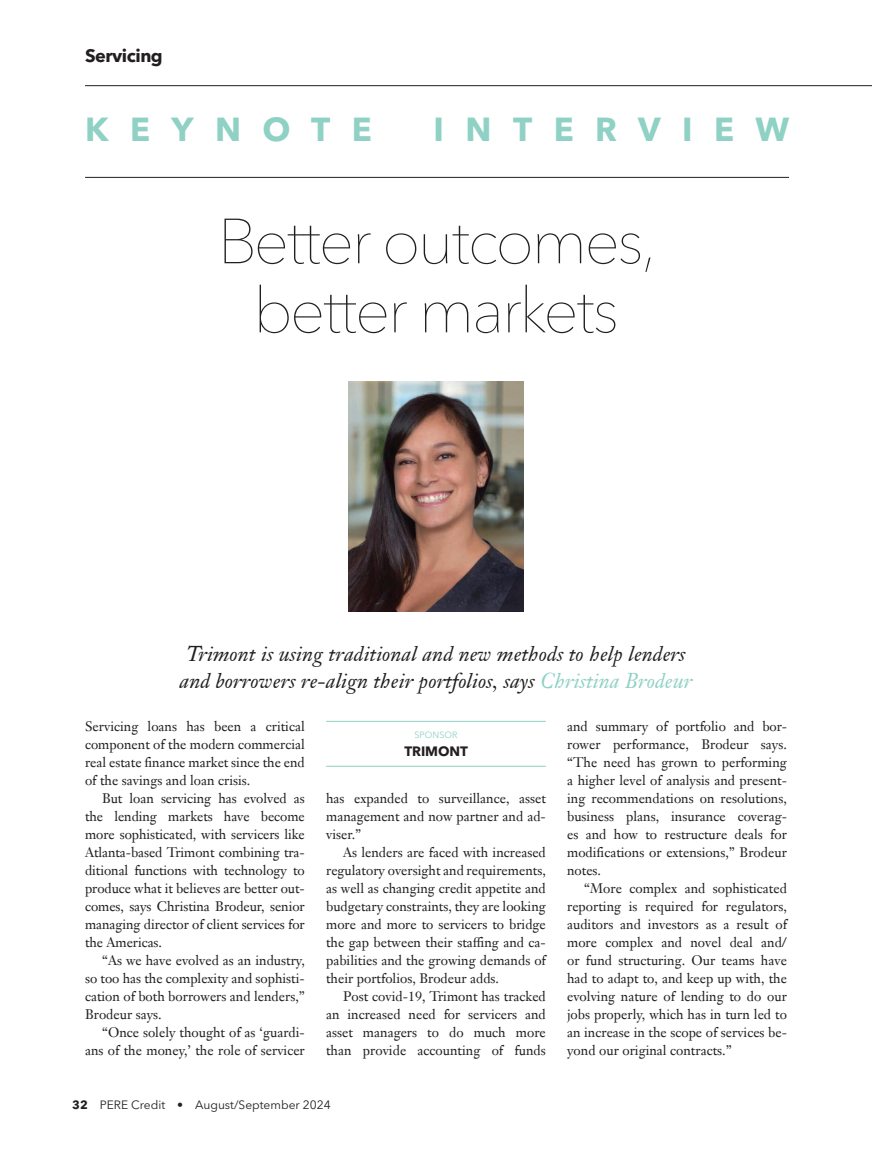
<style>
.page{position:relative;width:872px;height:1149px;background:#fff}
.page>*{position:absolute;margin:0;border:0;box-sizing:border-box;transform-origin:0 0}
.A_Headline_42_46_cen{font:200 63px/69px "Avenir Next LT Pro";letter-spacing:-.04em;color:#231f20;text-align:center}
.t1{font:700 33px "Avenir Next LT Pro";letter-spacing:.65em;color:#8fd1c4}
.D_Standfirst_italic{font:italic 21px/27px "Janson Text LT Pro";letter-spacing:.005em;color:#231f20;text-align:center}
.t2{font:700 18px "Avenir Next LT Pro";letter-spacing:-.025em;color:#231f20}
.G__Analysis_Body_Ind{font:13.5px/18px "Janson Text LT Pro";color:#231f20;text-align:justify}
.F_Analysis_Body_NO_i{font:13.5px/18px "Janson Text LT Pro";color:#231f20;text-align:justify}
.S1_Sponsor_CompanyNa{font:700 13.5px "Avenir Next LT Pro";letter-spacing:-.005em;color:#231f20}
.t3{font:12px "Avenir Next LT Pro";color:#231f20}
.S_Sponsor_Label{font:9px "Avenir Next LT Pro";color:#8fd1c4}
.s1{color:#8fd1c4}
.s2{font-weight:700}
</style>
<div class="page">
<hr style="left:85px;top:177px;width:704px;height:1px;background:#231f20">
<hr style="left:85px;top:85px;width:787px;height:1px;background:#231f20">
<hr style="left:326px;top:720px;width:220px;height:1px;background:#8fd1c4">
<hr style="left:326px;top:765px;width:220px;height:1px;background:#8fd1c4">
<img style="left:348px;top:381px;width:176px;height:230px">
<h3 class="t2" style="left:85px;top:45px;width:79px">Servicing</h3>
<h2 class="t1" style="left:85px;top:110px;width:288px">KEYNOTE</h2>
<h2 class="t1" style="left:433px;top:110px;width:357px">INTERVIEW</h2>
<p class="A_Headline_42_46_cen" style="left:218px;top:207px;width:440px">Better outcomes, better markets</p>
<p class="D_Standfirst_italic" style="left:180px;top:640px;width:514px">Trimont is using traditional and new methods to help lenders and borrowers re-align their portfolios, says <span class="s1">Christina Brodeur</span></p>
<p class="F_Analysis_Body_NO_i" style="left:85px;top:716px;width:221px">Servicing loans has been a critical component of the modern commercial real estate finance market since the end of the savings and loan crisis.</p>
<p class="G__Analysis_Body_Ind" style="left:85px;top:788px;width:221px;text-indent:17px">But loan servicing has evolved as the lending markets have become more sophisticated, with servicers like Atlanta-based Trimont combining tra&shy;ditional functions with technology to produce what it believes are better out&shy;comes, says Christina Brodeur, senior managing director of client services for the Americas.</p>
<p class="G__Analysis_Body_Ind" style="left:85px;top:950px;width:221px;text-indent:17px">“As we have evolved as an industry, so too has the complexity and sophisti&shy;cation of both borrowers and lenders,” Brodeur says.</p>
<p class="G__Analysis_Body_Ind" style="left:85px;top:1022px;width:221px;text-align:right">“Once solely thought of as ‘guardi&shy;ans of the money,’ the role of servicer</p>
<p class="G__Analysis_Body_Ind" style="left:567px;top:716px;width:221px">and summary of portfolio and bor&shy;rower performance, Brodeur says. “The need has grown to performing a higher level of analysis and present&shy;ing recommendations on resolutions, business plans, insurance coverag&shy;es and how to restructure deals for modifications or extensions,” Brodeur notes.</p>
<p class="G__Analysis_Body_Ind" style="left:567px;top:878px;width:221px;text-indent:17px">“More complex and sophisticated reporting is required for regulators, auditors and investors as a result of more complex and novel deal and/ or fund structuring. Our teams have had to adapt to, and keep up with, the evolving nature of lending to do our jobs properly, which has in turn led to an increase in the scope of services be&shy;yond our original contracts.”</p>
<p class="S_Sponsor_Label" style="left:414px;top:729px;width:44px">SPONSOR</p>
<p class="S1_Sponsor_CompanyNa" style="left:404px;top:742px;width:65px">TRIMONT</p>
<p class="G__Analysis_Body_Ind" style="left:326px;top:788px;width:221px">has expanded to surveillance, asset management and now partner and ad&shy;viser.”</p>
<p class="G__Analysis_Body_Ind" style="left:326px;top:842px;width:221px;text-indent:17px">As lenders are faced with increased regulatory oversight and requirements, as well as changing credit appetite and budgetary constraints, they are looking more and more to servicers to bridge the gap between their staffing and ca&shy;pabilities and the growing demands of their portfolios, Brodeur adds.</p>
<p class="G__Analysis_Body_Ind" style="left:326px;top:986px;width:221px;text-indent:17px">Post covid-19, Trimont has tracked an increased need for servicers and asset managers to do much more than provide accounting of funds</p>
<p class="t3" style="left:72px;top:1097px;width:260px"><span class="s2">32</span> PERE Credit • August/September 2024</p>
</div>
